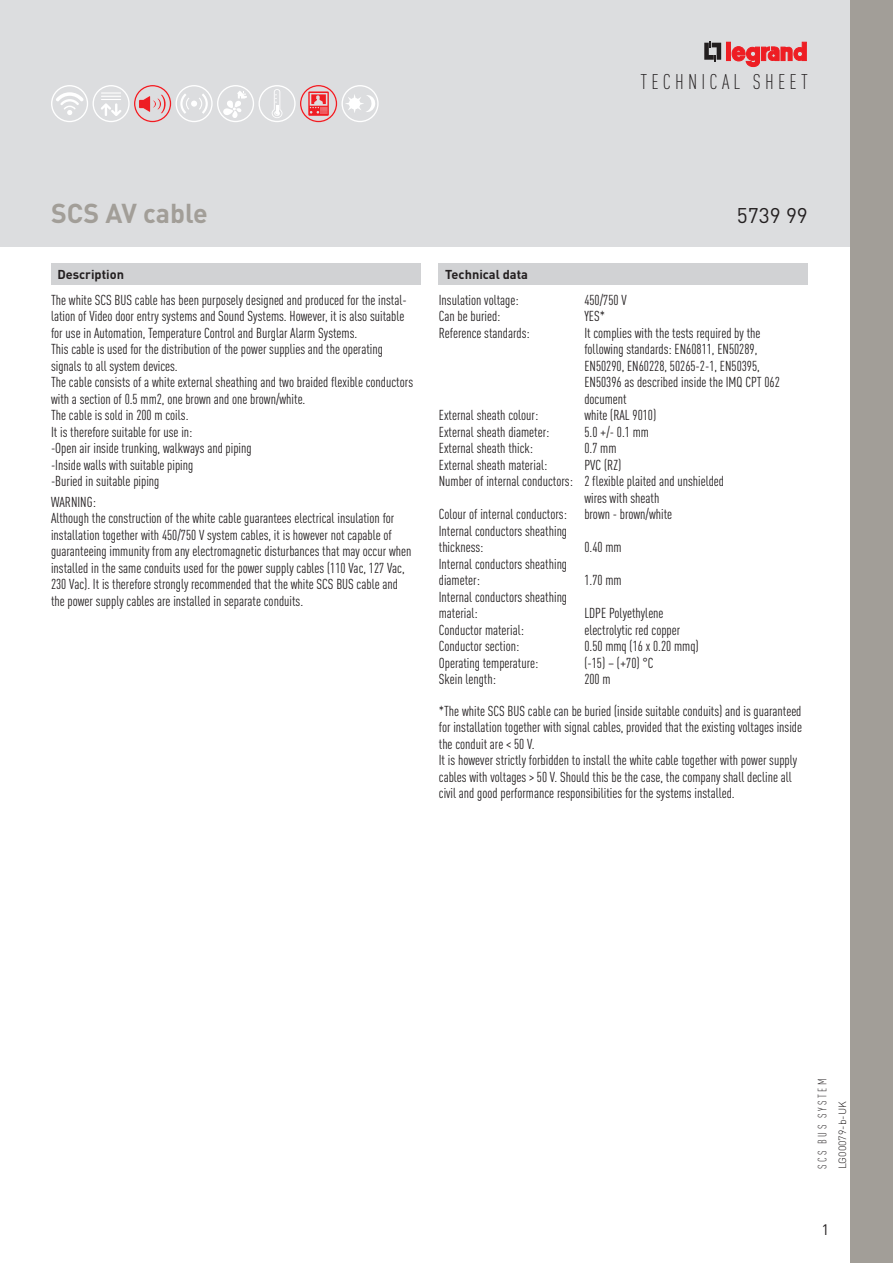
<style>
.page{position:relative;width:893px;height:1263px;background:#fff}
.page>*{position:absolute;margin:0;border:0;box-sizing:border-box;transform-origin:0 0}
.TITOLO{font:700 27px "DIN";color:#a29e98}
.t1{font:300 21px "DIN Cond";letter-spacing:.2em;color:#231f20}
.CODICE_ARTICOLO{font:21px "DIN";color:#231f20}
.t2{font:15px "DIN";color:#231f20}
.TEXT{font:14.25px/16.5px "DIN Cond";color:#231f20}
.SC_Dati_tecnici{font:14.25px/16.5px "DIN Cond";color:#231f20}
.SC_testo_tabelle{font:14.25px/16.5px "DIN Cond";color:#231f20;text-align:justify}
.TITOLO_1{font:700 12.75px "DIN";color:#231f20}
.t3{font:300 12px "DIN Cond";letter-spacing:.2em;color:#231f20}
.TEXT-2{font:300 10.5px "DIN";color:#231f20}
</style>
<div class="page">
<div style="left:0;top:0;width:893px;height:247px;background:#dcdddf"></div>
<div style="left:850px;top:0;width:43px;height:1263px;background:#a29e98"></div>
<svg style="left:704px;top:41px;width:17px;height:20px"></svg>
<hr style="left:726px;top:42px;width:4px;height:19px;background:#ee1d23">
<div style="left:726px;top:42px;width:5px;height:19px;border:1px solid #ee1d23"></div>
<svg style="left:732px;top:42px;width:75px;height:26px"></svg>
<div style="left:51px;top:85px;width:37px;height:37px;border:1px solid #fff;border-radius:50%"></div>
<svg style="left:55px;top:92px;width:30px;height:23px"></svg>
<svg style="left:101px;top:96px;width:20px;height:20px"></svg>
<hr style="left:101px;top:92px;width:20px;height:2px;background:#fff">
<div style="left:93px;top:85px;width:37px;height:37px;border:1px solid #fff;border-radius:50%"></div>
<div style="left:175px;top:85px;width:38px;height:37px;border:1px solid #fff;border-radius:50%"></div>
<svg style="left:180px;top:94px;width:28px;height:20px"></svg>
<div style="left:258px;top:85px;width:38px;height:37px;border:1px solid #fff;border-radius:50%"></div>
<svg style="left:272px;top:89px;width:10px;height:29px"></svg>
<div style="left:341px;top:85px;width:38px;height:37px;border:1px solid #fff;border-radius:50%"></div>
<svg style="left:345px;top:94px;width:31px;height:19px"></svg>
<svg style="left:223px;top:91px;width:24px;height:27px"></svg>
<div style="left:217px;top:85px;width:37px;height:37px;border:1px solid #fff;border-radius:50%"></div>
<svg style="left:308px;top:91px;width:21px;height:25px"></svg>
<div style="left:300px;top:85px;width:37px;height:37px;border:1px solid #ee1d23;border-radius:50%"></div>
<div style="left:134px;top:85px;width:37px;height:37px;border:1px solid #ee1d23;border-radius:50%"></div>
<svg style="left:139px;top:95px;width:27px;height:18px"></svg>
<div style="left:51px;top:264px;width:369px;height:21px;background:#d1d2d4"></div>
<div style="left:439px;top:264px;width:369px;height:21px;background:#d1d2d4"></div>
<p class="t1" style="left:640px;top:70px;width:169px">TECHNICAL SHEET</p>
<p class="TITOLO" style="left:51px;top:196px;width:158px">SCS AV cable</p>
<p class="CODICE_ARTICOLO" style="left:737px;top:203px;width:73px">5739 99</p>
<p class="TITOLO_1" style="left:57px;top:266px;width:68px">Description</p>
<p class="TEXT" style="left:51px;top:291px;width:357px">The white SCS BUS cable has been purposely designed and produced for the instal&shy;lation of Video door entry systems and Sound Systems. However, it is also suitable for use in Automation, Temperature Control and Burglar Alarm Systems.</p>
<p class="TEXT" style="left:51px;top:341px;width:333px">This cable is used for the distribution of the power supplies and the operating signals to all system devices.</p>
<p class="TEXT" style="left:51px;top:374px;width:364px">The cable consists of a white external sheathing and two braided flexible conductors with a section of 0.5 mm2, one brown and one brown/white.</p>
<p class="TEXT" style="left:51px;top:407px;width:139px">The cable is sold in 200 m coils.</p>
<p class="TEXT" style="left:51px;top:423px;width:143px">It is therefore suitable for use in:</p>
<p class="TEXT" style="left:51px;top:440px;width:202px">-Open air inside trunking, walkways and piping</p>
<p class="TEXT" style="left:51px;top:456px;width:144px">-Inside walls with suitable piping</p>
<p class="TEXT" style="left:51px;top:473px;width:110px">-Buried in suitable piping</p>
<p class="TEXT" style="left:51px;top:493px;width:46px">WARNING:</p>
<p class="TEXT" style="left:51px;top:510px;width:362px">Although the construction of the white cable guarantees electrical insulation for installation together with 450/750 V system cables, it is however not capable of guaranteeing immunity from any electromagnetic disturbances that may occur when installed in the same conduits used for the power supply cables (110 Vac, 127 Vac, 230 Vac). It is therefore strongly recommended that the white SCS BUS cable and the power supply cables are installed in separate conduits.</p>
<p class="TITOLO_1" style="left:445px;top:266px;width:84px">Technical data</p>
<p class="SC_Dati_tecnici" style="left:439px;top:291px;width:81px">Insulation voltage:</p>
<p class="SC_Dati_tecnici" style="left:584px;top:291px;width:44px">450/750 V</p>
<p class="SC_Dati_tecnici" style="left:439px;top:308px;width:63px">Can be buried:</p>
<p class="SC_Dati_tecnici" style="left:584px;top:308px;width:22px">YES*</p>
<p class="SC_Dati_tecnici" style="left:439px;top:324px;width:92px">Reference standards:</p>
<p class="SC_Dati_tecnici" style="left:584px;top:324px;width:197px">It complies with the tests required by the following standards: EN60811, EN50289, EN50290, EN60228, 50265-2-1, EN50395, EN50396 as described inside the IMQ CPT 062 document</p>
<p class="SC_Dati_tecnici" style="left:439px;top:407px;width:101px">External sheath colour:</p>
<p class="SC_Dati_tecnici" style="left:584px;top:407px;width:73px">white (RAL 9010)</p>
<p class="SC_Dati_tecnici" style="left:439px;top:423px;width:112px">External sheath diameter:</p>
<p class="SC_Dati_tecnici" style="left:584px;top:423px;width:66px">5.0 +/- 0.1 mm</p>
<p class="SC_Dati_tecnici" style="left:439px;top:440px;width:96px">External sheath thick:</p>
<p class="SC_Dati_tecnici" style="left:584px;top:440px;width:34px">0.7 mm</p>
<p class="SC_Dati_tecnici" style="left:439px;top:456px;width:110px">External sheath material:</p>
<p class="SC_Dati_tecnici" style="left:584px;top:456px;width:38px">PVC (RZ)</p>
<p class="SC_Dati_tecnici" style="left:584px;top:473px;width:141px;text-indent:-146px">Number of internal conductors: 2 flexible plaited and unshielded wires with sheath</p>
<p class="SC_Dati_tecnici" style="left:439px;top:506px;width:235px">Colour of internal conductors: brown - brown/white</p>
<p class="SC_Dati_tecnici" style="left:439px;top:522px;width:130px">Internal conductors sheathing thickness:</p>
<p class="SC_Dati_tecnici" style="left:584px;top:539px;width:39px">0.40 mm</p>
<p class="SC_Dati_tecnici" style="left:439px;top:555px;width:130px">Internal conductors sheathing</p>
<p class="SC_Dati_tecnici" style="left:439px;top:572px;width:43px">diameter:</p>
<p class="SC_Dati_tecnici" style="left:584px;top:572px;width:39px">1.70 mm</p>
<p class="SC_Dati_tecnici" style="left:439px;top:588px;width:130px">Internal conductors sheathing</p>
<p class="SC_Dati_tecnici" style="left:439px;top:605px;width:40px">material:</p>
<p class="SC_Dati_tecnici" style="left:584px;top:605px;width:81px">LDPE Polyethylene</p>
<p class="SC_Dati_tecnici" style="left:439px;top:621px;width:87px">Conductor material:</p>
<p class="SC_Dati_tecnici" style="left:584px;top:621px;width:97px">electrolytic red copper</p>
<p class="SC_Dati_tecnici" style="left:439px;top:638px;width:82px">Conductor section:</p>
<p class="SC_Dati_tecnici" style="left:584px;top:638px;width:116px">0.50 mmq (16 x 0.20 mmq)</p>
<p class="SC_Dati_tecnici" style="left:439px;top:654px;width:101px">Operating temperature:</p>
<p class="SC_Dati_tecnici" style="left:584px;top:654px;width:71px">(-15) – (+70) °C</p>
<p class="SC_Dati_tecnici" style="left:439px;top:671px;width:59px">Skein length:</p>
<p class="SC_Dati_tecnici" style="left:584px;top:671px;width:28px">200 m</p>
<p class="SC_testo_tabelle" style="left:439px;top:702px;width:365px">*The white SCS BUS cable can be buried (inside suitable conduits) and is guaranteed for installation together with signal cables, provided that the existing voltages inside the conduit are &lt; 50 V.</p>
<p class="SC_testo_tabelle" style="left:439px;top:752px;width:360px;text-align:left">It is however strictly forbidden to install the white cable together with power supply cables with voltages &gt; 50 V. Should this be the case, the company shall decline all civil and good performance responsibilities for the systems installed.</p>
<p class="t3" style="left:815px;top:1169px;width:92px;rotate:-90deg">SCS BUS SYSTEM</p>
<p class="TEXT-2" style="left:836px;top:1169px;width:70px;rotate:-90deg">LG00079-b-UK</p>
<p class="t2" style="left:821px;top:1220px;width:9px">1</p>
</div>
